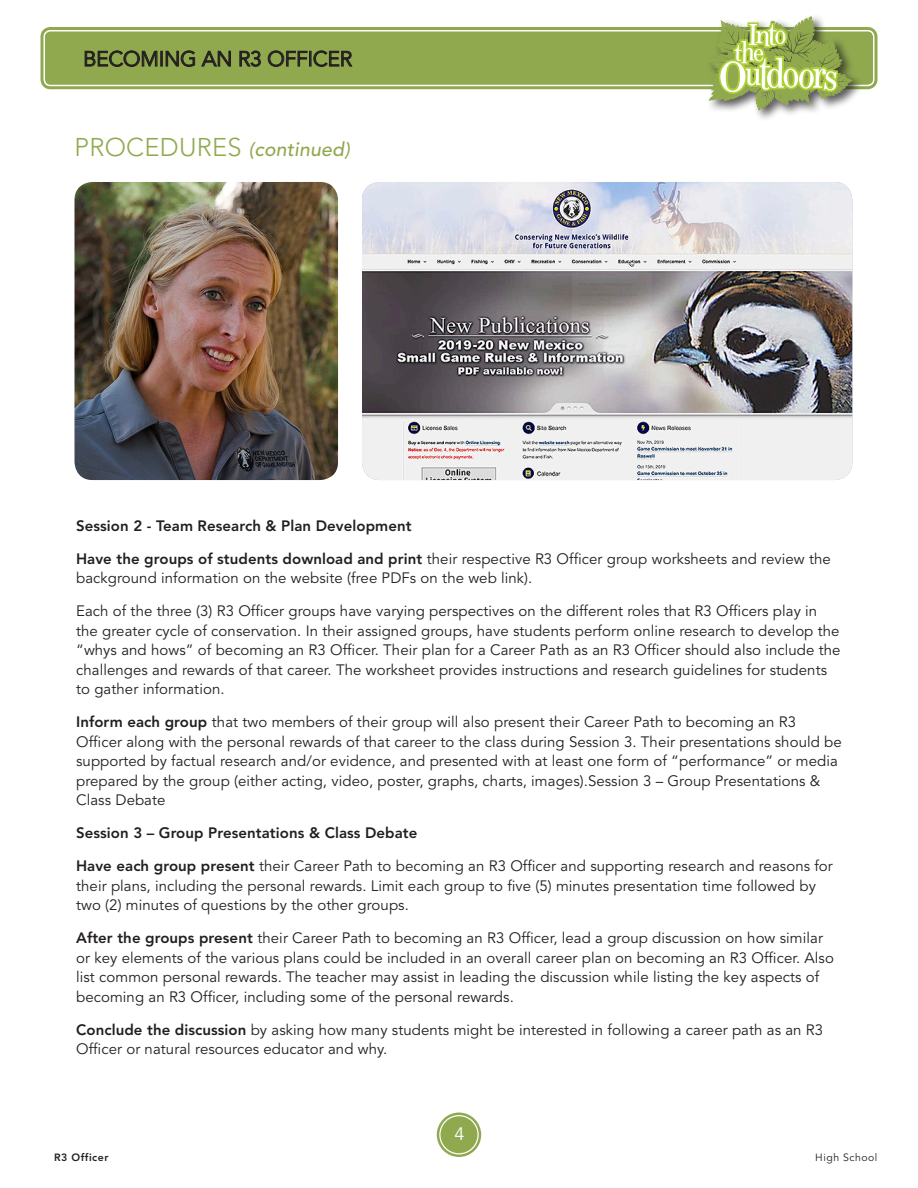
<style>
.page{position:relative;width:918px;height:1188px;background:#fff}
.page>*{position:absolute;margin:0;border:0;box-sizing:border-box;transform-origin:0 0}
.t1{font:21px "Avenir";letter-spacing:-.01em;color:#231f20}
.H1-_Headline{font:italic 500 19.5px "Avenir";letter-spacing:.01em;color:#90a94f}
.t2{font:18px "Avenir";color:#fff}
.H1-_Headline-2{font:15px/19.5px "Avenir";letter-spacing:.005em;color:#231f20}
.H1-_Headline-3{font:800 15px "Avenir";letter-spacing:.005em;color:#231f20}
.t3{font:10.5px "Avenir";letter-spacing:.05em;color:#231f20}
.t4{font:800 10.5px "Avenir";letter-spacing:.05em;color:#231f20}
.s1{font-weight:300;font-style:normal;font-size:25.5px}
.s2{font-weight:800}
</style>
<div class="page">
<div style="left:441px;top:1116px;width:36px;height:37px;background:#90a94f;border-radius:50%"></div>
<div style="left:437px;top:1113px;width:44px;height:44px;border:2px solid #90a94f;border-radius:50%"></div>
<div style="left:442px;top:1118px;width:34px;height:34px;border:2px solid #90a94f;border-radius:50%"></div>
<div style="left:45px;top:32px;width:828px;height:53px;background:#90a94f;border-radius:5px"></div>
<div style="left:40px;top:27px;width:837px;height:62px;border:3px solid #90a94f;border-radius:8px"></div>
<div style="left:47px;top:33px;width:824px;height:50px;border:3px solid #90a94f;border-radius:2px"></div>
<div style="left:705px;top:14px;width:159px;height:109px;background:#231f20;opacity:.75"></div>
<svg style="left:717px;top:14px;width:123px;height:109px"></svg>
<svg style="left:708px;top:16px;width:144px;height:95px"></svg>
<svg style="left:84px;top:50px;width:111px;height:17px"></svg>
<svg style="left:201px;top:51px;width:30px;height:16px"></svg>
<svg style="left:239px;top:50px;width:22px;height:17px"></svg>
<svg style="left:268px;top:50px;width:84px;height:17px"></svg>
<img style="left:362px;top:182px;width:490px;height:298px">
<img style="left:75px;top:182px;width:263px;height:298px">
<p class="t1" style="left:83px;top:47px;width:270px">BECOMING AN R3 OFFICER</p>
<p class="H1-_Headline" style="left:75px;top:138px;width:277px"><span class="s1">PROCEDURES</span> (continued)</p>
<p class="H1-_Headline-3" style="left:76px;top:517px;width:337px">Session 2 - Team Research &amp; Plan Development</p>
<p class="H1-_Headline-2" style="left:76px;top:549px;width:756px"><span class="s2">Have the groups of students download and print</span> their respective R3 Officer group worksheets and review the background information on the website (free PDFs on the web link).</p>
<p class="H1-_Headline-2" style="left:76px;top:602px;width:766px">Each of the three (3) R3 Officer groups have varying perspectives on the different roles that R3 Officers play in the greater cycle of conservation. In their assigned groups, have students perform online research to develop the “whys and hows” of becoming an R3 Officer. Their plan for a Career Path as an R3 Officer should also include the challenges and rewards of that career. The worksheet provides instructions and research guidelines for students to gather information.</p>
<p class="H1-_Headline-2" style="left:76px;top:713px;width:767px"><span class="s2">Inform each group</span> that two members of their group will also present their Career Path to becoming an R3<br>Officer along with the personal rewards of that career to the class during Session 3. Their presentations should be supported by factual research and/or evidence, and presented with at least one form of “performance” or media prepared by the group (either acting, video, poster, graphs, charts, images).Session 3 – Group Presentations &amp; Class Debate</p>
<p class="H1-_Headline-3" style="left:76px;top:824px;width:343px">Session 3 – Group Presentations &amp; Class Debate</p>
<p class="H1-_Headline-2" style="left:76px;top:857px;width:758px"><span class="s2">Have each group present</span> their Career Path to becoming an R3 Officer and supporting research and reasons for their plans, including the personal rewards. Limit each group to five (5) minutes presentation time followed by two (2) minutes of questions by the other groups.</p>
<p class="H1-_Headline-2" style="left:76px;top:929px;width:759px"><span class="s2">After the groups present</span> their Career Path to becoming an R3 Officer, lead a group discussion on how similar or key elements of the various plans could be included in an overall career plan on becoming an R3 Officer. Also list common personal rewards. The teacher may assist in leading the discussion while listing the key aspects of becoming an R3 Officer, including some of the personal rewards.</p>
<p class="H1-_Headline-2" style="left:76px;top:1020px;width:749px"><span class="s2">Conclude the discussion</span> by asking how many students might be interested in following a career path as an R3<br>Officer or natural resources educator and why.</p>
<p class="t2" style="left:454px;top:1124px;width:11px">4</p>
<p class="t4" style="left:54px;top:1151px;width:56px">R3 Officer</p>
<p class="t3" style="left:815px;top:1151px;width:64px">High School</p>
</div>
